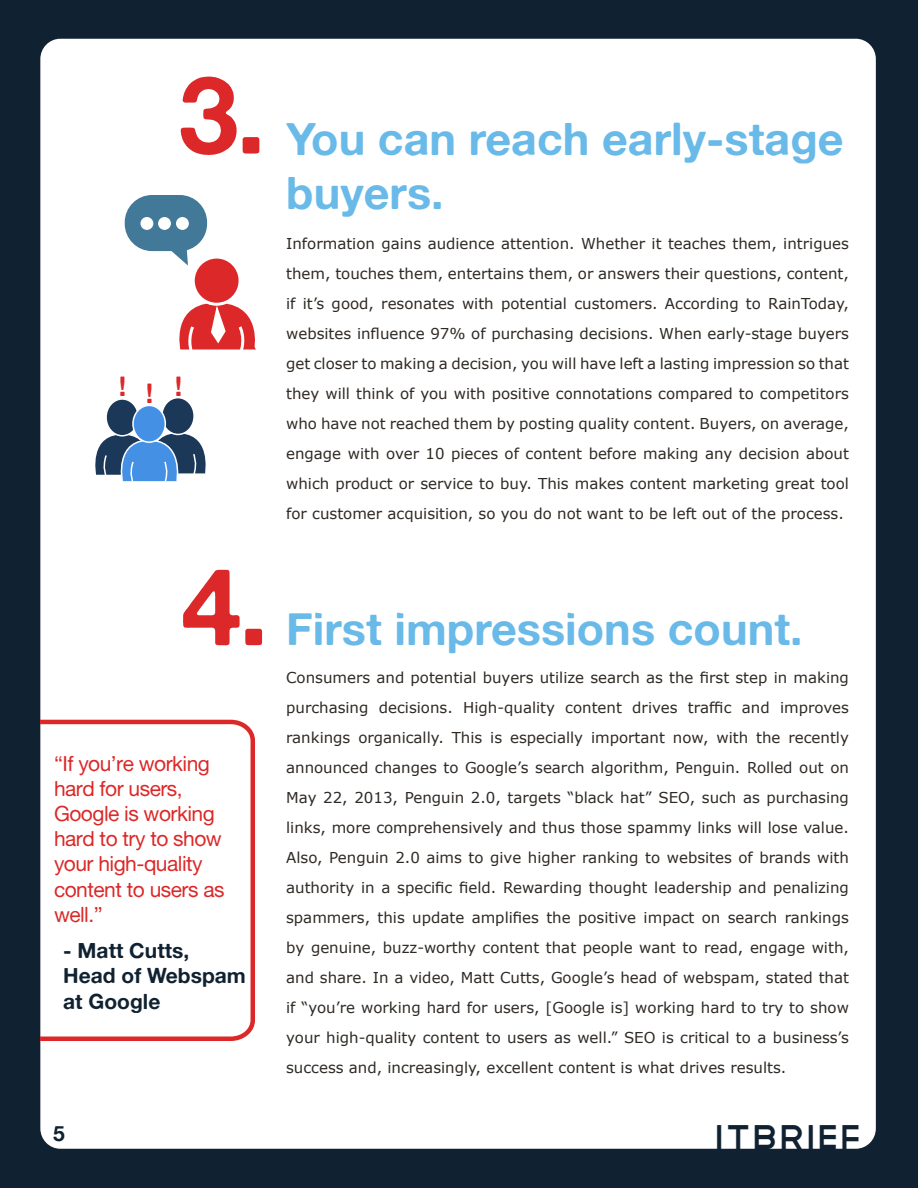
<style>
.page{position:relative;width:918px;height:1188px;background:#102231}
.page>*{position:absolute;margin:0;border:0;box-sizing:border-box;transform-origin:0 0}
.t1{font:108px "Alte Haas Grotesk Bold";color:#dc2828}
.t2{font:45px/54px "Alte Haas Grotesk Bold";color:#69bae8}
.t3{font:45px "Telegrafico";color:#102231}
.t4{font:27px "Alte Haas Grotesk Bold";color:#dc2828}
.t5{font:21px/25.2px "Alte Haas Grotesk";letter-spacing:-.025em;color:#dc2828}
.t6{font:21px/25.2px "Alte Haas Grotesk Bold";color:#102231}
.t7{font:15px/30px "Verdana";color:#2e2924;text-align:justify}
</style>
<div class="page">
<div style="left:40px;top:39px;width:836px;height:1110px;background:#fff;border-radius:20px"></div>
<svg style="left:40px;top:717px;width:215px;height:326px"></svg>
<svg style="left:125px;top:195px;width:82px;height:71px"></svg>
<div style="left:193px;top:257px;width:47px;height:47px;background:#dc2828;border-radius:50%"></div>
<div style="left:192px;top:256px;width:50px;height:50px;border:3px solid #fff;border-radius:50%"></div>
<svg style="left:179px;top:294px;width:77px;height:56px"></svg>
<div style="left:106px;top:399px;width:32px;height:37px;background:#1b3858;border-radius:50%"></div>
<div style="left:105px;top:398px;width:34px;height:39px;border:2px solid #fff;border-radius:50%"></div>
<div style="left:162px;top:398px;width:32px;height:36px;background:#1b3858;border-radius:50%"></div>
<div style="left:161px;top:397px;width:34px;height:38px;border:2px solid #fff;border-radius:50%"></div>
<svg style="left:95px;top:430px;width:111px;height:52px"></svg>
<div style="left:133px;top:405px;width:32px;height:37px;background:#4390e5;border-radius:50%"></div>
<div style="left:132px;top:405px;width:34px;height:38px;border:2px solid #fff;border-radius:50%"></div>
<h1 class="t1" style="left:179px;top:48px;width:89px">3.</h1>
<h3 class="t4" style="left:119px;top:370px;width:9px">!</h3>
<h3 class="t4" style="left:175px;top:370px;width:9px">!</h3>
<h3 class="t4" style="left:146px;top:376px;width:9px">!</h3>
<h1 class="t1" style="left:181px;top:540px;width:89px">4.</h1>
<h3 class="t5" style="left:54px;top:750px;width:172px">“If you’re working hard for users,<br>Google is working hard to try to show your high-quality content to users as well.”</h3>
<h3 class="t6" style="left:63px;top:938px;width:184px">- Matt Cutts,<br>Head of Webspam at Google</h3>
<h3 class="t6" style="left:53px;top:1120px;width:13px">5</h3>
<h2 class="t2" style="left:286px;top:112px;width:559px">You can reach early-stage buyers.</h2>
<p class="t7" style="left:286px;top:228px;width:564px">Information gains audience attention. Whether it teaches them, intrigues them, touches them, entertains them, or answers their questions, content, if it’s good, resonates with potential customers. According to RainToday, websites influence 97% of purchasing decisions. When early-stage buyers get closer to making a decision, you will have left a lasting impression so that they will think of you with positive connotations compared to competitors who have not reached them by posting quality content. Buyers, on average, engage with over 10 pieces of content before making any decision about which product or service to buy. This makes content marketing great tool for customer acquisition, so you do not want to be left out of the process.</p>
<h2 class="t2" style="left:286px;top:601px;width:518px">First impressions count.</h2>
<p class="t7" style="left:286px;top:662px;width:564px">Consumers and potential buyers utilize search as the first step in making purchasing decisions. High-quality content drives traffic and improves rankings organically. This is especially important now, with the recently announced changes to Google’s search algorithm, Penguin. Rolled out on May 22, 2013, Penguin 2.0, targets “black hat” SEO, such as purchasing links, more comprehensively and thus those spammy links will lose value.<br>Also, Penguin 2.0 aims to give higher ranking to websites of brands with authority in a specific field. Rewarding thought leadership and penalizing spammers, this update amplifies the positive impact on search rankings by genuine, buzz-worthy content that people want to read, engage with, and share. In a video, Matt Cutts, Google’s head of webspam, stated that if “you’re working hard for users, [Google is] working hard to try to show your high-quality content to users as well.” SEO is critical to a business’s success and, increasingly, excellent content is what drives results.</p>
<h2 class="t3" style="left:714px;top:1108px;width:150px">ITBRIEF</h2>
</div>
